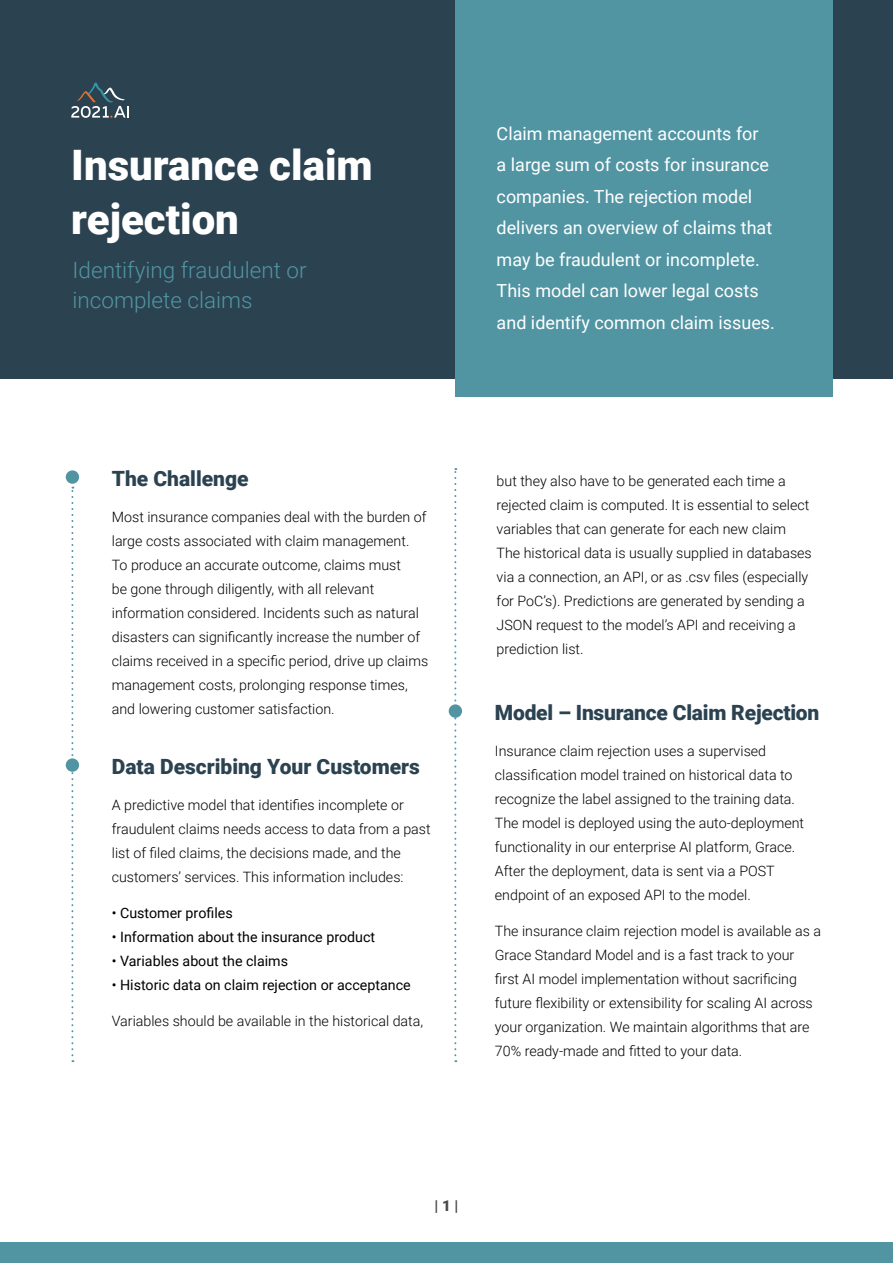
<style>
.page{position:relative;width:893px;height:1263px;background:#fff}
.page>*{position:absolute;margin:0;border:0;box-sizing:border-box;transform-origin:0 0}
.t1{font:900 42px/54px "Roboto";color:#fff}
.t2{font:300 22.5px/30px "Roboto";color:#5195a3}
.t3{font:900 21px "Roboto";color:#2b4251}
.t4{font:18px/31.5px "Roboto";color:#fff}
.t5{font:900 15px "Roboto";color:#494949}
.t6{font:300 14.25px/24px "Roboto";color:#000}
.t7{font:14.25px "Roboto";color:#000}
</style>
<div class="page">
<div style="left:0;top:0;width:893px;height:378px;background:#2b4251"></div>
<div style="left:455px;top:0;width:378px;height:396px;background:#5195a3"></div>
<div style="left:0;top:1242px;width:893px;height:21px;background:#5195a3"></div>
<svg style="left:454px;top:468px;width:2px;height:594px"></svg>
<svg style="left:71px;top:487px;width:2px;height:575px"></svg>
<div style="left:449px;top:704px;width:13px;height:14px;background:#5195a3;border-radius:50%"></div>
<div style="left:66px;top:758px;width:13px;height:14px;background:#5195a3;border-radius:50%"></div>
<div style="left:66px;top:470px;width:13px;height:14px;background:#5195a3;border-radius:50%"></div>
<svg style="left:71px;top:82px;width:58px;height:36px"></svg>
<h1 class="t1" style="left:71px;top:137px;width:303px">Insurance claim rejection</h1>
<h2 class="t2" style="left:73px;top:254px;width:235px">Identifying fraudulent or incomplete claims</h2>
<p class="t4" style="left:497px;top:117px;width:280px">Claim management accounts for<br>a large sum of costs for insurance companies. The rejection model delivers an overview of claims that may be fraudulent or incomplete.<br>This model can lower legal costs and identify common claim issues.</p>
<h3 class="t3" style="left:112px;top:464px;width:138px">The Challenge</h3>
<p class="t6" style="left:497px;top:468px;width:317px">but they also have to be generated each time a rejected claim is computed. It is essential to select variables that can generate for each new claim The historical data is usually supplied in databases via a connection, an API, or as .csv files (especially for PoC’s). Predictions are generated by sending a JSON request to the model’s API and receiving a prediction list.</p>
<p class="t6" style="left:112px;top:504px;width:318px">Most insurance companies deal with the burden of large costs associated with claim management.<br>To produce an accurate outcome, claims must<br>be gone through diligently, with all relevant information considered. Incidents such as natural disasters can significantly increase the number of claims received in a specific period, drive up claims management costs, prolonging response times, and lowering customer satisfaction.</p>
<h3 class="t3" style="left:495px;top:698px;width:326px">Model – Insurance Claim Rejection</h3>
<p class="t6" style="left:495px;top:738px;width:311px">Insurance claim rejection uses a supervised classification model trained on historical data to recognize the label assigned to the training data.<br>The model is deployed using the auto-deployment functionality in our enterprise AI platform, Grace.<br>After the deployment, data is sent via a POST endpoint of an exposed API to the model.</p>
<p class="t6" style="left:495px;top:918px;width:328px">The insurance claim rejection model is available as a Grace Standard Model and is a fast track to your first AI model implementation without sacrificing future flexibility or extensibility for scaling AI across your organization. We maintain algorithms that are 70% ready-made and fitted to your data.</p>
<h3 class="t3" style="left:112px;top:752px;width:310px">Data Describing Your Customers</h3>
<p class="t6" style="left:112px;top:792px;width:320px">A predictive model that identifies incomplete or fraudulent claims needs access to data from a past list of filed claims, the decisions made, and the customers’ services. This information includes:</p>
<p class="t7" style="left:112px;top:903px;width:122px">• Customer profiles</p>
<p class="t7" style="left:112px;top:927px;width:265px">• Information about the insurance product</p>
<p class="t7" style="left:112px;top:951px;width:178px">• Variables about the claims</p>
<p class="t7" style="left:112px;top:975px;width:300px">• Historic data on claim rejection or acceptance</p>
<p class="t6" style="left:112px;top:1008px;width:313px">Variables should be available in the historical data,</p>
<p class="t5" style="left:435px;top:1195px;width:25px">| 1 |</p>
</div>
